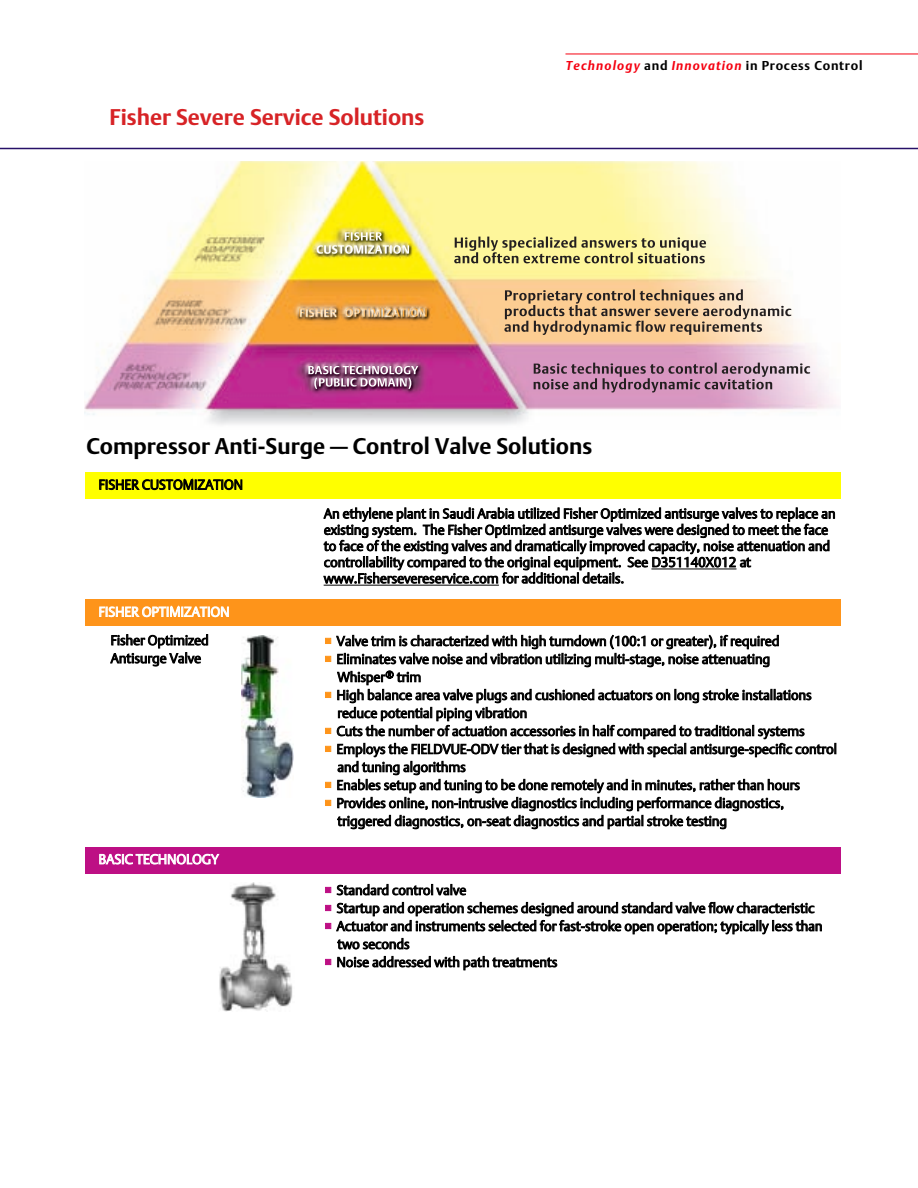
<style>
.page{position:relative;width:918px;height:1188px;background:#fff}
.page>*{position:absolute;margin:0;border:0;box-sizing:border-box;transform-origin:0 0}
.t1{font:700 22.5px "DTL Argo T";color:#000}
.t2{font:700 22.5px "DTL Argo T";color:#d72326}
.t3{font:13.5px/18px "DTL Argo T Light";color:#000}
.t4{font:13.5px "DTL Argo T Light";letter-spacing:-.005em;color:#fff}
.t5{font:italic 700 12.75px "DTL Argo T";letter-spacing:.09em;color:#f50010}
.s1{font-style:normal;color:#000}
</style>
<div class="page">
<hr style="left:565px;top:54px;width:353px;height:1px;background:#f50010">
<hr style="left:0;top:148px;width:918px;height:1px;background:#271068">
<img style="left:85px;top:161px;width:751px;height:264px">
<img style="left:454px;top:237px;width:121px;height:26px">
<img style="left:691px;top:240px;width:15px;height:8px">
<img style="left:691px;top:256px;width:14px;height:7px">
<img style="left:505px;top:290px;width:118px;height:14px">
<svg style="left:736px;top:289px;width:7px;height:12px"></svg>
<img style="left:505px;top:305px;width:109px;height:14px">
<img style="left:751px;top:306px;width:40px;height:10px">
<img style="left:504px;top:321px;width:120px;height:14px">
<svg style="left:757px;top:324px;width:5px;height:8px"></svg>
<img style="left:534px;top:363px;width:105px;height:14px">
<img style="left:770px;top:363px;width:40px;height:11px">
<img style="left:534px;top:378px;width:121px;height:15px">
<img style="left:299px;top:308px;width:128px;height:9px">
<img style="left:317px;top:232px;width:92px;height:22px">
<img style="left:308px;top:366px;width:110px;height:23px">
<div style="left:85px;top:472px;width:756px;height:27px;background:#ff0"></div>
<div style="left:85px;top:847px;width:756px;height:27px;background:#bd0f84"></div>
<div style="left:85px;top:599px;width:756px;height:27px;background:#fe941a"></div>
<hr style="left:651px;top:569px;width:86px;height:1px;background:#000">
<hr style="left:324px;top:585px;width:175px;height:1px;background:#000">
<img style="left:242px;top:636px;width:51px;height:162px">
<img style="left:219px;top:883px;width:74px;height:128px">
<h1 class="t2" style="left:110px;top:108px;width:316px">Fisher Severe Service Solutions</h1>
<p class="t5" style="left:566px;top:60px;width:298px">Technology <span class="s1">and</span> Innovation <span class="s1">in Process Control</span></p>
<h1 class="t1" style="left:86px;top:437px;width:507px">Compressor Anti-Surge — Control Valve Solutions</h1>
<p class="t3" style="left:99px;top:477px;width:146px">FISHER CUSTOMIZATION</p>
<p class="t4" style="left:99px;top:606px;width:132px">FISHER OPTIMIZATION</p>
<p class="t3" style="left:111px;top:632px;width:100px">Fisher Optimized<br>Antisurge Valve</p>
<p class="t4" style="left:99px;top:854px;width:122px">BASIC TECHNOLOGY</p>
<p class="t3" style="left:324px;top:507px;width:513px;line-height:16.2px">An ethylene plant in Saudi Arabia utilized Fisher Optimized antisurge valves to replace an existing system. The Fisher Optimized antisurge valves were designed to meet the face to face of the existing valves and dramatically improved capacity, noise attenuation and controllability compared to the original equipment. See D351140X012 at www.Fishersevereservice.com for additional details.</p>
<p class="t3" style="left:337px;top:633px;width:502px">Valve trim is characterized with high turndown (100:1 or greater), if required Eliminates valve noise and vibration utilizing multi-stage, noise attenuating<br>Whisper<sup>®</sup> trim<br>High balance area valve plugs and cushioned actuators on long stroke installations reduce potential piping vibration<br>Cuts the number of actuation accessories in half compared to traditional systems Employs the FIELDVUE-ODV tier that is designed with special antisurge-specific control and tuning algorithms<br>Enables setup and tuning to be done remotely and in minutes, rather than hours Provides online, non-intrusive diagnostics including performance diagnostics, triggered diagnostics, on-seat diagnostics and partial stroke testing</p>
<p class="t3" style="left:337px;top:882px;width:487px">Standard control valve<br>Startup and operation schemes designed around standard valve flow characteristic Actuator and instruments selected for fast-stroke open operation; typically less than two seconds<br>Noise addressed with path treatments</p>
</div>
